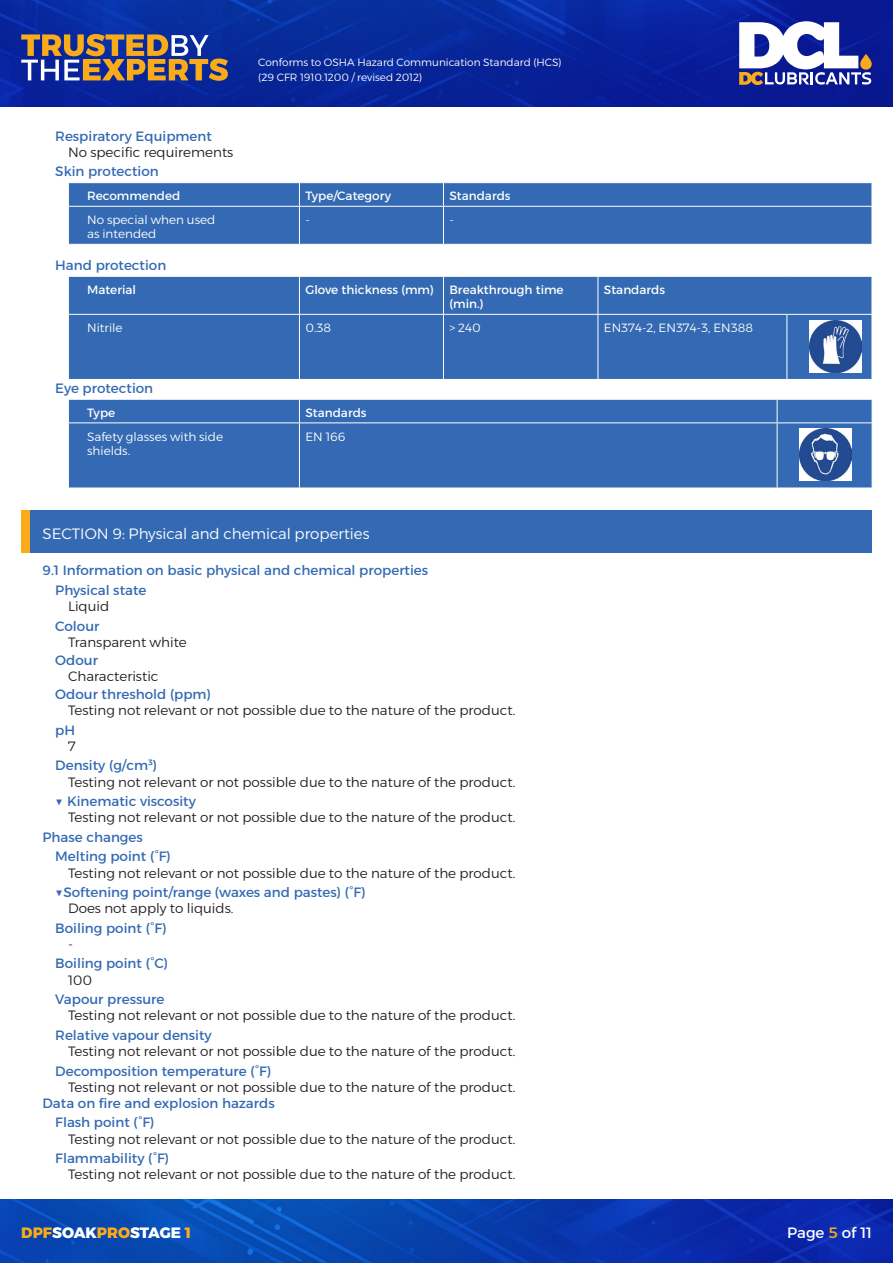
<style>
.page{position:relative;width:893px;height:1263px;background:#fff}
.page>*{position:absolute;margin:0;border:0;box-sizing:border-box;transform-origin:0 0}
.t1{font:300 15px "Alexandria";color:#fff}
.t2{font:800 15px "Alexandria";color:#fff}
.t3{font:15px "Alexandria";color:#fff}
.t4{font:300 13.5px "Alexandria";color:#231f20}
.t5{font:13.5px/19.5px "Alexandria";color:#336ab3}
.t6{font:12px/14.4px "Alexandria";color:#fff}
.t7{font:300 12px/14.4px "Alexandria";color:#fff}
.t8{font:300 10.5px/15px "Alexandria";color:#fff}
.s1{color:#faab19}
</style>
<div class="page">
<img style="left:0;top:0;width:893px;height:106px">
<img style="left:0;top:1199px;width:893px;height:64px">
<svg style="left:739px;top:21px;width:132px;height:64px"></svg>
<svg style="left:21px;top:34px;width:207px;height:47px;background:#7b6c70"></svg>
<div style="left:69px;top:277px;width:803px;height:102px;background:#336ab3"></div>
<hr style="left:299px;top:277px;width:1px;height:37px;background:#fff">
<hr style="left:443px;top:277px;width:1px;height:37px;background:#fff">
<hr style="left:598px;top:277px;width:1px;height:37px;background:#fff">
<hr style="left:68px;top:314px;width:231px;height:1px;background:#fff">
<hr style="left:299px;top:314px;width:144px;height:1px;background:#fff">
<hr style="left:299px;top:315px;width:1px;height:64px;background:#fff">
<hr style="left:443px;top:314px;width:155px;height:1px;background:#fff">
<hr style="left:443px;top:315px;width:1px;height:64px;background:#fff">
<hr style="left:598px;top:314px;width:189px;height:1px;background:#fff">
<hr style="left:598px;top:315px;width:1px;height:64px;background:#fff">
<hr style="left:787px;top:314px;width:85px;height:1px;background:#fff">
<hr style="left:786px;top:315px;width:1px;height:64px;background:#fff">
<img style="left:810px;top:320px;width:51px;height:52px">
<div style="left:69px;top:400px;width:803px;height:88px;background:#336ab3"></div>
<svg style="left:68px;top:400px;width:1px;height:22px"></svg>
<svg style="left:299px;top:400px;width:1px;height:22px"></svg>
<svg style="left:777px;top:400px;width:1px;height:22px"></svg>
<hr style="left:68px;top:422px;width:231px;height:1px;background:#fff">
<hr style="left:299px;top:422px;width:478px;height:1px;background:#fff">
<hr style="left:299px;top:423px;width:1px;height:65px;background:#fff">
<hr style="left:777px;top:422px;width:95px;height:1px;background:#fff">
<hr style="left:777px;top:423px;width:1px;height:65px;background:#fff">
<img style="left:800px;top:429px;width:51px;height:51px">
<div style="left:69px;top:183px;width:803px;height:61px;background:#336ab3"></div>
<svg style="left:68px;top:183px;width:1px;height:23px"></svg>
<svg style="left:299px;top:183px;width:1px;height:23px"></svg>
<svg style="left:443px;top:183px;width:1px;height:23px"></svg>
<hr style="left:68px;top:206px;width:231px;height:1px;background:#fff">
<hr style="left:299px;top:206px;width:144px;height:1px;background:#fff">
<hr style="left:299px;top:207px;width:1px;height:37px;background:#fff">
<hr style="left:443px;top:206px;width:429px;height:1px;background:#fff">
<hr style="left:443px;top:207px;width:1px;height:37px;background:#fff">
<div style="left:21px;top:510px;width:9px;height:43px;background:#faab19"></div>
<div style="left:30px;top:510px;width:842px;height:43px;background:#336ab3"></div>
<p class="t5" style="left:55px;top:126px;width:158px">Respiratory Equipment</p>
<p class="t4" style="left:68px;top:144px;width:167px">No specific requirements</p>
<p class="t8" style="left:258px;top:55px;width:305px">Conforms to OSHA Hazard Communication Standard (HCS) (29 CFR 1910.1200 / revised 2012)</p>
<p class="t5" style="left:55px;top:162px;width:105px">Skin protection</p>
<p class="t6" style="left:87px;top:189px;width:95px">Recommended</p>
<p class="t6" style="left:305px;top:189px;width:87px">Type/Category</p>
<p class="t6" style="left:449px;top:189px;width:63px">Standards</p>
<p class="t7" style="left:87px;top:213px;width:130px">No special when used as intended</p>
<p class="t7" style="left:305px;top:213px;width:6px">-</p>
<p class="t7" style="left:449px;top:213px;width:6px">-</p>
<p class="t5" style="left:55px;top:256px;width:113px">Hand protection</p>
<p class="t6" style="left:87px;top:283px;width:50px">Material</p>
<p class="t6" style="left:305px;top:283px;width:130px">Glove thickness (mm)</p>
<p class="t6" style="left:449px;top:283px;width:116px">Breakthrough time (min.)</p>
<p class="t6" style="left:604px;top:283px;width:63px">Standards</p>
<p class="t7" style="left:87px;top:321px;width:37px">Nitrile</p>
<p class="t7" style="left:305px;top:321px;width:27px">0.38</p>
<p class="t7" style="left:449px;top:321px;width:33px">&gt; 240</p>
<p class="t7" style="left:604px;top:321px;width:151px">EN374-2, EN374-3, EN388</p>
<p class="t5" style="left:55px;top:378px;width:99px">Eye protection</p>
<p class="t6" style="left:87px;top:405px;width:30px">Type</p>
<p class="t6" style="left:305px;top:405px;width:63px">Standards</p>
<p class="t7" style="left:87px;top:429px;width:137px">Safety glasses with side shields.</p>
<p class="t7" style="left:305px;top:429px;width:41px">EN 166</p>
<p class="t1" style="left:43px;top:525px;width:329px">SECTION 9: Physical and chemical properties</p>
<p class="t5" style="left:55px;top:561px;width:374px;text-indent:-13px">9.1 Information on basic physical and chemical properties<br>Physical state</p>
<p class="t4" style="left:68px;top:599px;width:43px">Liquid</p>
<p class="t5" style="left:55px;top:616px;width:46px">Colour</p>
<p class="t4" style="left:68px;top:634px;width:120px">Transparent white</p>
<p class="t5" style="left:55px;top:650px;width:44px">Odour</p>
<p class="t4" style="left:68px;top:668px;width:92px">Characteristic</p>
<p class="t5" style="left:55px;top:685px;width:157px">Odour threshold (ppm)</p>
<p class="t4" style="left:68px;top:703px;width:449px">Testing not relevant or not possible due to the nature of the product.</p>
<p class="t5" style="left:55px;top:720px;width:21px">pH</p>
<p class="t4" style="left:68px;top:738px;width:9px">7</p>
<p class="t5" style="left:55px;top:756px;width:103px">Density (g/cm³)</p>
<p class="t4" style="left:68px;top:774px;width:449px">Testing not relevant or not possible due to the nature of the product.</p>
<p class="t5" style="left:55px;top:792px;width:142px">▼ Kinematic viscosity</p>
<p class="t4" style="left:68px;top:810px;width:449px">Testing not relevant or not possible due to the nature of the product.</p>
<p class="t5" style="left:55px;top:827px;width:117px;text-indent:-13px">Phase changes<br>Melting point (°F)</p>
<p class="t4" style="left:68px;top:865px;width:449px">Testing not relevant or not possible due to the nature of the product.</p>
<p class="t5" style="left:55px;top:883px;width:312px">▼Softening point/range (waxes and pastes) (°F)</p>
<p class="t4" style="left:68px;top:901px;width:167px">Does not apply to liquids.</p>
<p class="t5" style="left:55px;top:918px;width:113px">Boiling point (°F)</p>
<p class="t4" style="left:68px;top:936px;width:6px">-</p>
<p class="t5" style="left:55px;top:954px;width:114px">Boiling point (°C)</p>
<p class="t4" style="left:68px;top:972px;width:26px">100</p>
<p class="t5" style="left:55px;top:990px;width:111px">Vapour pressure</p>
<p class="t4" style="left:68px;top:1008px;width:449px">Testing not relevant or not possible due to the nature of the product.</p>
<p class="t5" style="left:55px;top:1025px;width:158px">Relative vapour density</p>
<p class="t4" style="left:68px;top:1043px;width:449px">Testing not relevant or not possible due to the nature of the product.</p>
<p class="t5" style="left:55px;top:1061px;width:217px">Decomposition temperature (°F)</p>
<p class="t4" style="left:68px;top:1079px;width:449px">Testing not relevant or not possible due to the nature of the product.</p>
<p class="t5" style="left:55px;top:1093px;width:221px;text-indent:-13px">Data on fire and explosion hazards<br>Flash point (°F)</p>
<p class="t4" style="left:68px;top:1131px;width:449px">Testing not relevant or not possible due to the nature of the product.</p>
<p class="t5" style="left:55px;top:1149px;width:115px">Flammability (°F)</p>
<p class="t4" style="left:68px;top:1167px;width:449px">Testing not relevant or not possible due to the nature of the product.</p>
<p class="t2" style="left:21px;top:1224px;width:172px"><span class="s1">DPF</span>SOAK<span class="s1">PRO</span>STAGE <span class="s1">1</span></p>
<p class="t3" style="left:787px;top:1224px;width:86px">Page <span class="s1">5</span> of 11</p>
</div>
